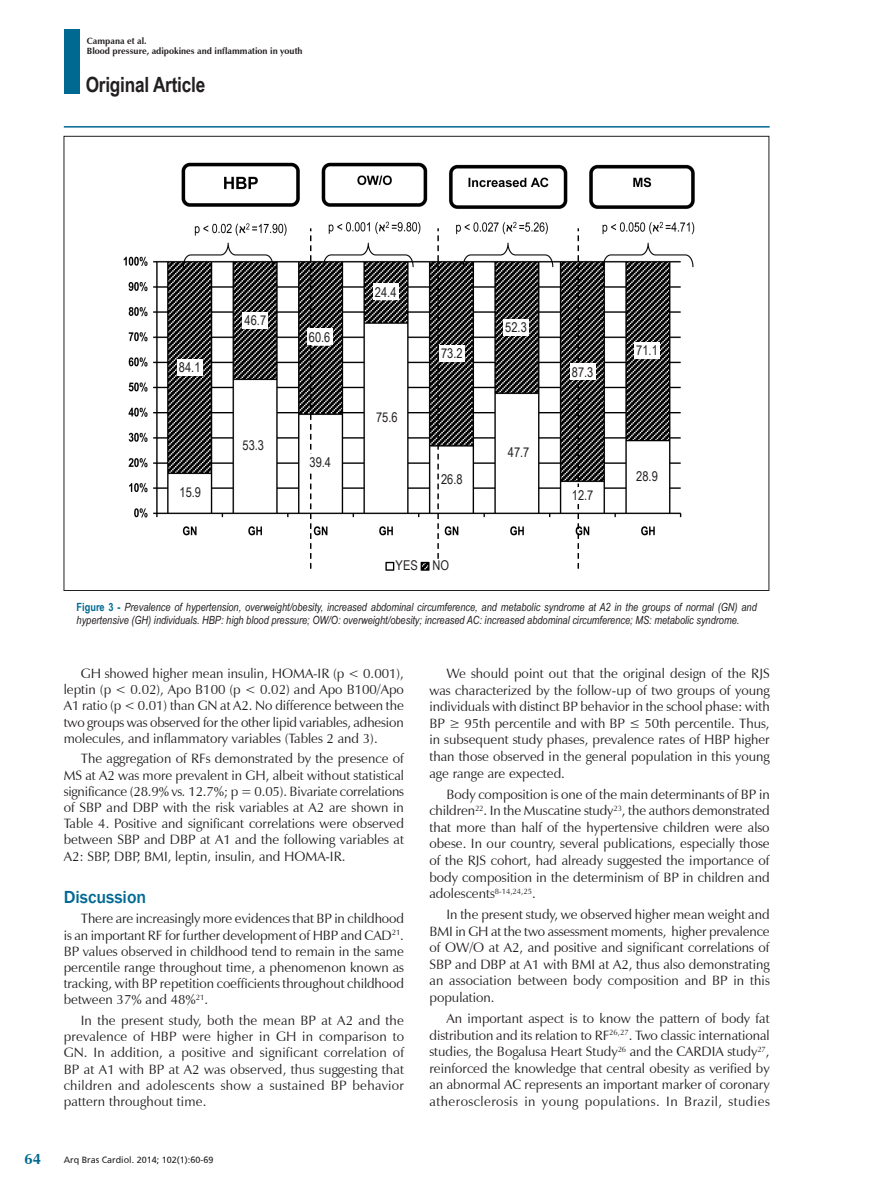
<style>
.page{position:relative;width:893px;height:1191px;background:#fff}
.page>*{position:absolute;margin:0;border:0;box-sizing:border-box;transform-origin:0 0}
.t1{font:700 21px "Arial Narrow";letter-spacing:-.01em;color:#231f20}
._02_-_TITULO_-_MATER{font:500 18px "Franklin Gothic";color:#006991}
.t2{font:700 15px "Zapf Humanist 601 BT";color:#006991}
._01-TEXTO_BASICO{font:13.5px/16.6px "Zapf Humanist 601 BT";color:#231f20;text-align:justify}
._01-TEXTO_BASICO-2{font:13.5px "Arial Narrow";color:#231f20}
._06_-_LEGENDA_FIGURA{font:italic 11.25px/13.5px "Arial Narrow";color:#231f20}
.t3{font:700 9px "Zapf Humanist 601 BT";color:#231f20}
.t4{font:9px "Frutiger";color:#231f20}
.s1{font-weight:700;font-style:normal;color:#006991}
.s2{font-style:italic}
</style>
<div class="page">
<hr style="left:64px;top:126px;width:706px;height:2px;background:#006991">
<div style="left:64px;top:29px;width:16px;height:65px;background:#006991"></div>
<img style="left:123px;top:162px;width:572px;height:409px">
<div style="left:396px;top:560px;width:22px;height:11px;background:#fff"></div>
<div style="left:432px;top:560px;width:23px;height:11px;background:#fff"></div>
<div style="left:177px;top:359px;width:26px;height:17px;background:#fff"></div>
<div style="left:177px;top:484px;width:26px;height:16px;background:#fff"></div>
<div style="left:240px;top:437px;width:26px;height:17px;background:#fff"></div>
<div style="left:243px;top:312px;width:25px;height:17px;background:#fff"></div>
<div style="left:307px;top:329px;width:25px;height:16px;background:#fff"></div>
<div style="left:307px;top:454px;width:26px;height:16px;background:#fff"></div>
<div style="left:373px;top:283px;width:26px;height:17px;background:#fff"></div>
<div style="left:374px;top:409px;width:26px;height:16px;background:#fff"></div>
<div style="left:439px;top:345px;width:26px;height:17px;background:#fff"></div>
<div style="left:439px;top:470px;width:26px;height:17px;background:#fff"></div>
<div style="left:503px;top:319px;width:26px;height:16px;background:#fff"></div>
<div style="left:506px;top:444px;width:25px;height:16px;background:#fff"></div>
<div style="left:570px;top:363px;width:25px;height:17px;background:#fff"></div>
<div style="left:570px;top:487px;width:25px;height:16px;background:#fff"></div>
<div style="left:634px;top:468px;width:26px;height:16px;background:#fff"></div>
<div style="left:634px;top:342px;width:26px;height:17px;background:#fff"></div>
<p class="t3" style="left:87px;top:35px;width:61px">Campana et al.</p>
<p class="t3" style="left:87px;top:46px;width:217px">Blood pressure, adipokines and inflammation in youth</p>
<h1 class="t1" style="left:86px;top:68px;width:121px">Original Article</h1>
<p class="_01-TEXTO_BASICO-2" style="left:179px;top:357px;width:23px">84.1</p>
<p class="_01-TEXTO_BASICO-2" style="left:180px;top:482px;width:23px">15.9</p>
<p class="_01-TEXTO_BASICO-2" style="left:245px;top:311px;width:23px">46.7</p>
<p class="_01-TEXTO_BASICO-2" style="left:243px;top:436px;width:23px">53.3</p>
<p class="_01-TEXTO_BASICO-2" style="left:309px;top:327px;width:23px">60.6</p>
<p class="_01-TEXTO_BASICO-2" style="left:310px;top:452px;width:23px">39.4</p>
<p class="_01-TEXTO_BASICO-2" style="left:375px;top:282px;width:23px">24.4</p>
<p class="_01-TEXTO_BASICO-2" style="left:376px;top:407px;width:23px">75.6</p>
<p class="_01-TEXTO_BASICO-2" style="left:441px;top:344px;width:23px">73.2</p>
<p class="_01-TEXTO_BASICO-2" style="left:441px;top:469px;width:23px">26.8</p>
<p class="_01-TEXTO_BASICO-2" style="left:505px;top:317px;width:23px">52.3</p>
<p class="_01-TEXTO_BASICO-2" style="left:508px;top:442px;width:23px">47.7</p>
<p class="_01-TEXTO_BASICO-2" style="left:572px;top:362px;width:23px">87.3</p>
<p class="_01-TEXTO_BASICO-2" style="left:572px;top:485px;width:23px">12.7</p>
<p class="_01-TEXTO_BASICO-2" style="left:636px;top:341px;width:23px">71.1</p>
<p class="_01-TEXTO_BASICO-2" style="left:636px;top:466px;width:23px">28.9</p>
<p class="t2" style="left:25px;top:1149px;width:18px">64</p>
<p class="_01-TEXTO_BASICO-2" style="left:396px;top:555px;width:24px">YES</p>
<p class="_01-TEXTO_BASICO-2" style="left:432px;top:555px;width:18px">NO</p>
<p class="_06_-_LEGENDA_FIGURA" style="left:77px;top:600px;width:682px"><span class="s1">Figure 3 -</span> Prevalence of hypertension, overweight/obesity, increased abdominal circumference, and metabolic syndrome at A2 in the groups of normal (GN) and hypertensive (GH) individuals. HBP: high blood pressure; OW/O: overweight/obesity; increased AC: increased abdominal circumference; MS: metabolic syndrome.</p>
<p class="_01-TEXTO_BASICO" style="left:64px;top:665px;width:342px;line-height:16.2px;text-indent:17px">GH showed higher mean insulin, HOMA-IR (p &lt; 0.001), leptin (p &lt; 0.02), Apo B100 (p &lt; 0.02) and Apo B100/Apo A1 ratio (p &lt; 0.01) than GN at A2. No difference between the two groups was observed for the other lipid variables, adhesion molecules, and inflammatory variables (Tables 2 and 3).</p>
<p class="_01-TEXTO_BASICO" style="left:64px;top:750px;width:342px;line-height:16.2px;text-indent:17px">The aggregation of RFs demonstrated by the presence of MS at A2 was more prevalent in GH, albeit without statistical significance (28.9% vs<span class="s2">.</span> 12.7%; p = 0.05). Bivariate correlations of SBP and DBP with the risk variables at A2 are shown in Table 4. Positive and significant correlations were observed between SBP and DBP at A1 and the following variables at A2: SBP, DBP, BMI, leptin, insulin, and HOMA-IR.</p>
<p class="_02_-_TITULO_-_MATER" style="left:64px;top:885px;width:84px">Discussion</p>
<p class="_01-TEXTO_BASICO" style="left:64px;top:910px;width:342px;line-height:16.2px;text-indent:17px">There are increasingly more evidences that BP in childhood is an important RF for further development of HBP and CAD<sup>21</sup>.<br>BP values observed in childhood tend to remain in the same percentile range throughout time, a phenomenon known as tracking, with BP repetition coefficients throughout childhood between 37% and 48%<sup>21</sup>.</p>
<p class="_01-TEXTO_BASICO" style="left:64px;top:1012px;width:342px;line-height:16.2px;text-indent:17px">In the present study, both the mean BP at A2 and the prevalence of HBP were higher in GH in comparison to GN. In addition, a positive and significant correlation of BP at A1 with BP at A2 was observed, thus suggesting that children and adolescents show a sustained BP behavior pattern throughout time.</p>
<p class="t4" style="left:64px;top:1154px;width:151px">Arq Bras Cardiol. 2014; 102(1):60-69</p>
<p class="_01-TEXTO_BASICO" style="left:429px;top:665px;width:342px;text-indent:17px">We should point out that the original design of the RJS was characterized by the follow-up of two groups of young individuals with distinct BP behavior in the school phase: with BP ≥ 95th percentile and with BP ≤ 50th percentile. Thus, in subsequent study phases, prevalence rates of HBP higher than those observed in the general population in this young age range are expected.</p>
<p class="_01-TEXTO_BASICO" style="left:429px;top:785px;width:342px;text-indent:17px">Body composition is one of the main determinants of BP in children<sup>22</sup>. In the Muscatine study<sup>23</sup>, the authors demonstrated that more than half of the hypertensive children were also obese. In our country, several publications, especially those of the RJS cohort, had already suggested the importance of body composition in the determinism of BP in children and adolescents<sup>8-14,24,25</sup>.</p>
<p class="_01-TEXTO_BASICO" style="left:429px;top:906px;width:342px;text-indent:17px">In the present study, we observed higher mean weight and BMI in GH at the two assessment moments, higher prevalence of OW/O at A2, and positive and significant correlations of SBP and DBP at A1 with BMI at A2, thus also demonstrating an association between body composition and BP in this population.</p>
<p class="_01-TEXTO_BASICO" style="left:429px;top:1010px;width:342px;text-indent:17px">An important aspect is to know the pattern of body fat distribution and its relation to RF<sup>26,27</sup>. Two classic international studies, the Bogalusa Heart Study<sup>26</sup> and the CARDIA study<sup>27</sup>, reinforced the knowledge that central obesity as verified by an abnormal AC represents an important marker of coronary atherosclerosis in young populations. In Brazil, studies</p>
</div>
